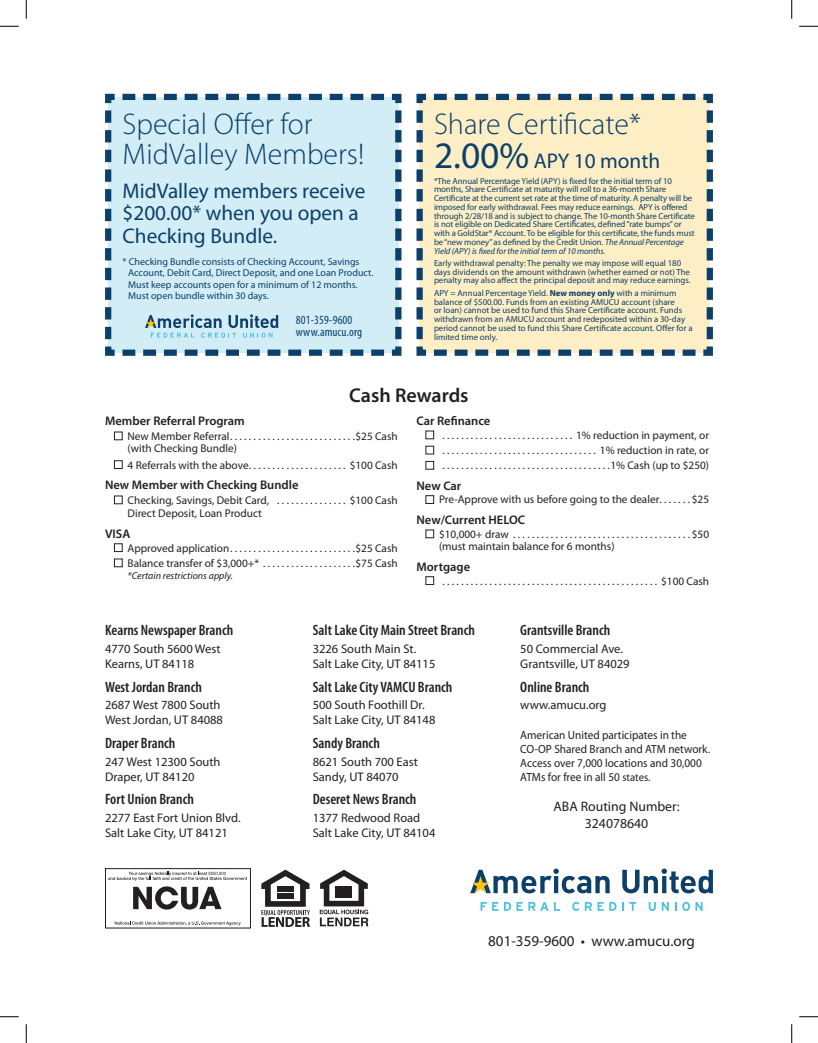
<style>
.page{position:relative;width:818px;height:1043px;background:#fff}
.page>*{position:absolute;margin:0;border:0;box-sizing:border-box;transform-origin:0 0}
.t1{font:300 30px/30px "Myriad Pro";color:#0b406a}
.t2{font:21.25px/22.5px "Myriad Pro";color:#0b406a}
.t3{font:600 20px "Myriad Pro";color:#231f20}
.t4{font:600 condensed 15px "Myriad Pro";color:#231f20}
.t5{font:15px "Myriad Pro";color:#231f20}
.t6{font:13.75px/16.5px "Myriad Pro";color:#231f20;text-align:center}
.t7{font:12.5px/15px "Myriad Pro";color:#231f20}
.t8{font:600 12.5px "Myriad Pro";color:#231f20}
.t9{font:condensed 12.5px/12.5px "Myriad Pro";letter-spacing:.01em;color:#0b406a}
.t10{font:11.88px/14.2px "Myriad Pro";color:#231f20;scale:.95 1}
.t11{font:11.25px/16.2px "Myriad Pro";color:#231f20}
.t12{font:10px/11.2px "Myriad Pro";color:#0b406a}
.t13{font:italic 10px "Myriad Pro";color:#231f20}
.t14{font:8.75px/8.8px "Myriad Pro";letter-spacing:-.01em;color:#0c3f6a}
.s1{font-size:37.5px}
.s2{font-style:italic}
.s3{font-weight:700}
.s4{font-size:11.25px}
</style>
<div class="page">
<svg style="left:622px;top:868px;width:90px;height:25px"></svg>
<svg style="left:480px;top:902px;width:18px;height:8px"></svg>
<svg style="left:504px;top:902px;width:44px;height:8px"></svg>
<svg style="left:554px;top:902px;width:6px;height:8px"></svg>
<svg style="left:572px;top:901px;width:7px;height:10px"></svg>
<svg style="left:585px;top:902px;width:18px;height:8px"></svg>
<svg style="left:609px;top:902px;width:7px;height:8px"></svg>
<svg style="left:629px;top:902px;width:7px;height:8px"></svg>
<svg style="left:648px;top:902px;width:21px;height:9px"></svg>
<svg style="left:682px;top:901px;width:20px;height:10px"></svg>
<svg style="left:470px;top:868px;width:139px;height:25px"></svg>
<div style="left:114px;top:432px;width:8px;height:8px;border:1px solid #231f20"></div>
<div style="left:114px;top:460px;width:8px;height:8px;border:1px solid #231f20"></div>
<div style="left:114px;top:496px;width:8px;height:8px;border:1px solid #231f20"></div>
<div style="left:114px;top:543px;width:8px;height:8px;border:1px solid #231f20"></div>
<div style="left:114px;top:559px;width:8px;height:8px;border:1px solid #231f20"></div>
<div style="left:425px;top:431px;width:9px;height:8px;border:1px solid #231f20"></div>
<div style="left:425px;top:446px;width:9px;height:8px;border:1px solid #231f20"></div>
<div style="left:425px;top:461px;width:9px;height:8px;border:1px solid #231f20"></div>
<div style="left:425px;top:495px;width:9px;height:8px;border:1px solid #231f20"></div>
<div style="left:425px;top:530px;width:9px;height:8px;border:1px solid #231f20"></div>
<div style="left:425px;top:576px;width:9px;height:8px;border:1px solid #231f20"></div>
<svg style="left:105px;top:93px;width:297px;height:263px;background:#cae4ef"></svg>
<svg style="left:416px;top:93px;width:297px;height:263px;background:#f0e4c1"></svg>
<svg style="left:145px;top:314px;width:133px;height:24px;background:#a2c6d5"></svg>
<div style="left:105px;top:868px;width:146px;height:60px;border:1px solid #231f20"></div>
<svg style="left:133px;top:886px;width:88px;height:23px"></svg>
<svg style="left:115px;top:921px;width:126px;height:4px"></svg>
<svg style="left:108px;top:871px;width:139px;height:9px"></svg>
<svg style="left:320px;top:869px;width:48px;height:57px"></svg>
<svg style="left:261px;top:869px;width:49px;height:58px"></svg>
<svg style="left:0;top:25px;width:19px;height:2px"></svg>
<svg style="left:799px;top:25px;width:19px;height:2px"></svg>
<svg style="left:0;top:1016px;width:19px;height:1px"></svg>
<svg style="left:799px;top:1016px;width:19px;height:1px"></svg>
<svg style="left:25px;top:0;width:2px;height:19px"></svg>
<svg style="left:25px;top:1024px;width:2px;height:18px"></svg>
<svg style="left:791px;top:0;width:1px;height:19px"></svg>
<svg style="left:791px;top:1024px;width:1px;height:18px"></svg>
<h1 class="t1" style="left:122px;top:108px;width:243px">Special Offer for<br>MidValley Members!</h1>
<h2 class="t2" style="left:122px;top:180px;width:244px">MidValley members receive $200.00* when you open a<br>Checking Bundle.</h2>
<p class="t12" style="left:128px;top:256px;width:247px;text-indent:-6px">* Checking Bundle consists of Checking Account, Savings Account, Debit Card, Direct Deposit, and one Loan Product.<br>Must keep accounts open for a minimum of 12 months.<br>Must open bundle within 30 days.</p>
<h3 class="t9" style="left:296px;top:313px;width:68px">801-359-9600 www.amucu.org</h3>
<h1 class="t1" style="left:434px;top:108px;width:208px">Share Certificate*</h1>
<h2 class="t2" style="left:434px;top:150px;width:228px"><span class="s1">2.00%</span> APY 10 month</h2>
<p class="t14" style="left:434px;top:176px;width:262px">*The Annual Percentage Yield (APY) is fixed for the initial term of 10 months, Share Certificate at maturity will roll to a 36-month Share Certificate at the current set rate at the time of maturity. A penalty will be imposed for early withdrawal. Fees may reduce earnings. APY is offered through 2/28/18 and is subject to change. The 10-month Share Certificate is not eligible on Dedicated Share Certificates, defined “rate bumps” or with a GoldStar® Account. To be eligible for this certificate, the funds must be “new money” as defined by the Credit Union. <span class="s2">The Annual Percentage Yield (APY) is fixed for the initial term of 10 months.</span></p>
<p class="t14" style="left:434px;top:259px;width:258px">Early withdrawal penalty: The penalty we may impose will equal 180 days dividends on the amount withdrawn (whether earned or not) The penalty may also affect the principal deposit and may reduce earnings.</p>
<p class="t14" style="left:434px;top:289px;width:260px">APY = Annual Percentage Yield. <span class="s3">New money only</span> with a minimum balance of $500.00. Funds from an existing AMUCU account (share<br>or loan) cannot be used to fund this Share Certificate account. Funds withdrawn from an AMUCU account and redeposited within a 30-day period cannot be used to fund this Share Certificate account. Offer for a limited time only.</p>
<h3 class="t3" style="left:349px;top:382px;width:121px">Cash Rewards</h3>
<h3 class="t8" style="left:105px;top:413px;width:141px">Member Referral Program</h3>
<p class="t11" style="left:128px;top:428px;width:106px">New Member Referral ..........................</p>
<p class="t11" style="left:355px;top:428px;width:44px">$25 Cash</p>
<p class="t11" style="left:128px;top:440px;width:125px">(with Checking Bundle)<br>4 Referrals with the above .....................</p>
<p class="t11" style="left:349px;top:457px;width:50px">$100 Cash</p>
<h3 class="t8" style="left:105px;top:477px;width:195px">New Member with Checking Bundle</h3>
<p class="t11" style="left:128px;top:492px;width:150px">Checking, Savings, Debit Card, ................</p>
<p class="t11" style="left:349px;top:492px;width:50px">$100 Cash</p>
<p class="t11" style="left:128px;top:505px;width:136px">Direct Deposit, Loan Product</p>
<h3 class="t8" style="left:105px;top:525px;width:27px">VISA</h3>
<p class="t11" style="left:128px;top:540px;width:106px">Approved application ..........................</p>
<p class="t11" style="left:355px;top:540px;width:44px">$25 Cash</p>
<p class="t11" style="left:128px;top:555px;width:135px">Balance transfer of $3,000+* ....................</p>
<p class="t11" style="left:355px;top:555px;width:44px">$75 Cash</p>
<p class="t13" style="left:128px;top:569px;width:107px">*Certain restrictions apply.</p>
<h3 class="t8" style="left:416px;top:413px;width:75px">Car Refinance</h3>
<p class="t11" style="left:439px;top:427px;width:4px">.............................</p>
<p class="t11" style="left:576px;top:427px;width:134px">1% reduction in payment, or</p>
<p class="t11" style="left:439px;top:442px;width:4px">..................................</p>
<p class="t11" style="left:600px;top:442px;width:111px">1% reduction in rate, or</p>
<p class="t11" style="left:439px;top:457px;width:4px">....................................</p>
<p class="t11" style="left:610px;top:457px;width:100px">1% Cash (up to $250)</p>
<h3 class="t8" style="left:416px;top:477px;width:46px">New Car</h3>
<p class="t11" style="left:439px;top:492px;width:224px">Pre-Approve with us before going to the dealer ......</p>
<p class="t11" style="left:691px;top:492px;width:19px">$25</p>
<h3 class="t8" style="left:416px;top:512px;width:110px">New/Current HELOC</h3>
<p class="t11" style="left:439px;top:526px;width:73px">$10,000+ draw ......................................</p>
<p class="t11" style="left:691px;top:526px;width:19px">$50</p>
<p class="t11" style="left:439px;top:538px;width:177px">(must maintain balance for 6 months)</p>
<h3 class="t8" style="left:416px;top:558px;width:55px">Mortgage</h3>
<p class="t11" style="left:439px;top:573px;width:4px">...............................................</p>
<p class="t11" style="left:661px;top:573px;width:50px">$100 Cash</p>
<h3 class="t4" style="left:105px;top:621px;width:130px">Kearns Newspaper Branch</h3>
<h3 class="t7" style="left:105px;top:641px;width:117px">4770 South 5600 West<br>Kearns, UT 84118</h3>
<h3 class="t4" style="left:105px;top:677px;width:98px">West Jordan Branch</h3>
<h3 class="t7" style="left:105px;top:698px;width:119px">2687 West 7800 South<br>West Jordan, UT 84088</h3>
<h3 class="t4" style="left:105px;top:733px;width:72px">Draper Branch</h3>
<h3 class="t7" style="left:105px;top:754px;width:117px">247 West 12300 South<br>Draper, UT 84120</h3>
<h3 class="t4" style="left:105px;top:790px;width:90px">Fort Union Branch</h3>
<h3 class="t7" style="left:105px;top:810px;width:137px">2277 East Fort Union Blvd.<br>Salt Lake City, UT 84121</h3>
<h3 class="t4" style="left:312px;top:621px;width:164px">Salt Lake City Main Street Branch</h3>
<h3 class="t7" style="left:312px;top:641px;width:124px">3226 South Main St.<br>Salt Lake City, UT 84115</h3>
<h3 class="t4" style="left:312px;top:677px;width:141px">Salt Lake City VAMCU Branch</h3>
<h3 class="t7" style="left:312px;top:698px;width:124px">500 South Foothill Dr.<br>Salt Lake City, UT 84148</h3>
<h3 class="t4" style="left:312px;top:733px;width:69px">Sandy Branch</h3>
<h3 class="t7" style="left:312px;top:754px;width:107px">8621 South 700 East<br>Sandy, UT 84070</h3>
<h3 class="t4" style="left:312px;top:790px;width:105px">Deseret News Branch</h3>
<h3 class="t7" style="left:312px;top:810px;width:124px">1377 Redwood Road<br>Salt Lake City, UT 84104</h3>
<h3 class="t4" style="left:520px;top:621px;width:91px">Grantsville Branch</h3>
<h3 class="t7" style="left:520px;top:641px;width:111px">50 Commercial Ave.<br>Grantsville, UT 84029</h3>
<h3 class="t4" style="left:520px;top:677px;width:71px">Online Branch</h3>
<h3 class="t7" style="left:520px;top:698px;width:88px">www.amucu.org</h3>
<h3 class="t10" style="left:520px;top:727px;width:201px">American United participates in the CO-OP Shared Branch and ATM network.<br>Access over 7,000 locations and 30,000<br>ATMs for free in all 50 <span class="s4">states.</span></h3>
<h3 class="t6" style="left:553px;top:798px;width:128px">ABA Routing Number:<br>324078640</h3>
<h3 class="t5" style="left:488px;top:932px;width:208px">801-359-9600 • www.amucu.org</h3>
</div>
